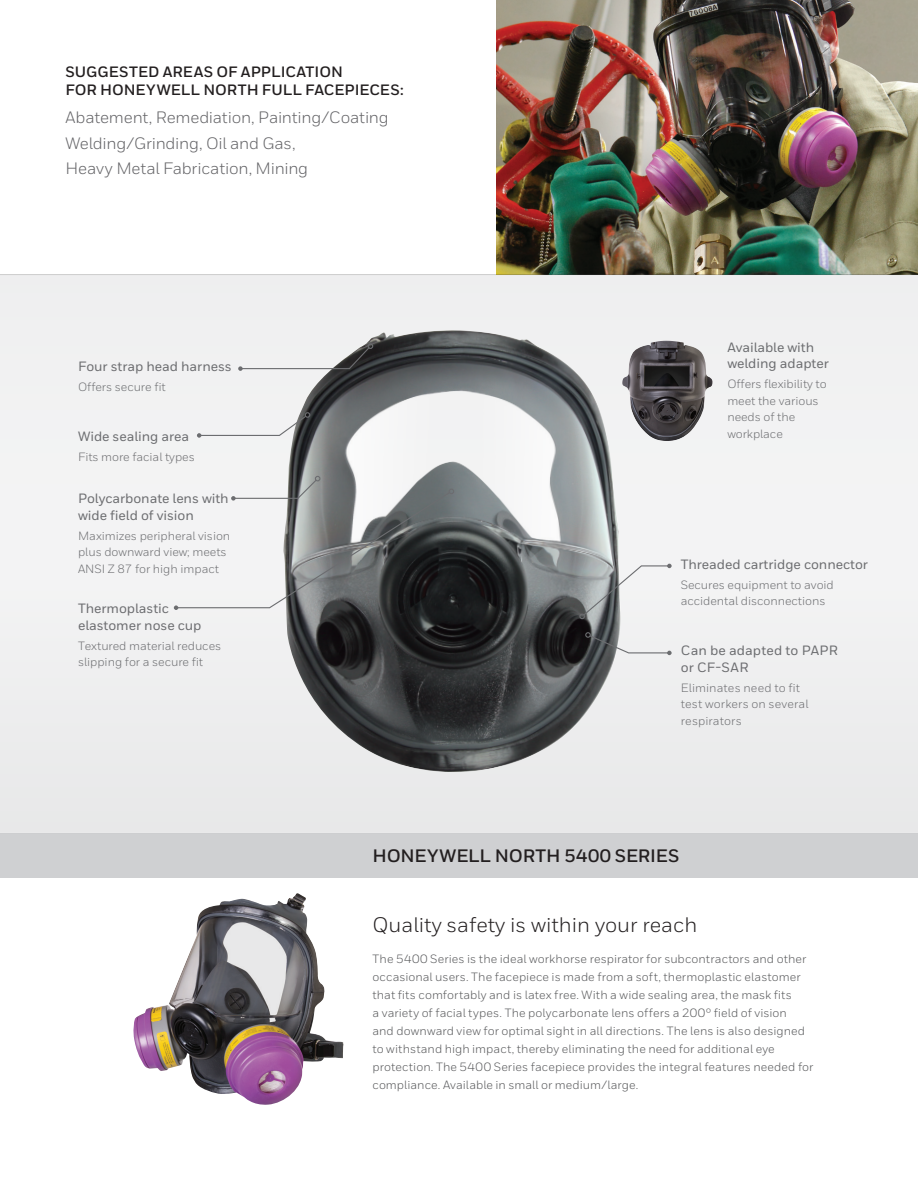
<style>
.page{position:relative;width:918px;height:1188px;background:#fff}
.page>*{position:absolute;margin:0;border:0;box-sizing:border-box;transform-origin:0 0}
.t1{font:21px "Honeywell Sans";color:#231f20}
.t2{font:700 18px "Honeywell Sans";letter-spacing:-.005em;color:#231f20}
.t3{font:16.5px/25.5px "Honeywell Sans";letter-spacing:-.01em;color:#636366}
.t4{font:700 15px/18px "Honeywell Sans";color:#231f20}
.t5{font:500 13.5px/16.5px "Honeywell Sans";letter-spacing:-.005em;color:#6c6d70}
.t6{font:500 13.5px/16.5px "Honeywell Sans";letter-spacing:.015em;color:#6c6d70}
.t7{font:12px/18px "Honeywell Sans";letter-spacing:.005em;color:#57585a}
.t8{font:12px/16.5px "Honeywell Sans";letter-spacing:-.005em;color:#6c6d70}
</style>
<div class="page">
<img style="left:133px;top:893px;width:211px;height:212px">
<img style="left:496px;top:0;width:422px;height:274px">
<div style="left:0;top:833px;width:918px;height:44px;background:#cfd0d2"></div>
<div style="left:0;top:275px;width:918px;height:558px;background:#f0f0f1"></div>
<img style="left:283px;top:330px;width:340px;height:460px">
<svg style="left:174px;top:476px;width:280px;height:134px"></svg>
<svg style="left:197px;top:412px;width:113px;height:26px"></svg>
<svg style="left:579px;top:564px;width:93px;height:55px"></svg>
<svg style="left:238px;top:343px;width:135px;height:28px"></svg>
<svg style="left:585px;top:632px;width:87px;height:23px"></svg>
<img style="left:622px;top:341px;width:91px;height:100px">
<hr style="left:0;top:274px;width:918px;height:1px;background:#231f20">
<p class="t4" style="left:65px;top:63px;width:340px">SUGGESTED AREAS OF APPLICATION<br>FOR HONEYWELL NORTH FULL FACEPIECES:</p>
<h3 class="t3" style="left:65px;top:105px;width:325px">Abatement, Remediation, Painting/Coating<br>Welding/Grinding, Oil and Gas,<br>Heavy Metal Fabrication, Mining</h3>
<p class="t5" style="left:78px;top:358px;width:155px">Four strap head harness</p>
<p class="t8" style="left:78px;top:379px;width:89px">Offers secure fit</p>
<p class="t5" style="left:78px;top:428px;width:113px">Wide sealing area</p>
<p class="t8" style="left:78px;top:449px;width:118px">Fits more facial types</p>
<p class="t5" style="left:78px;top:490px;width:152px">Polycarbonate lens with wide field of vision</p>
<p class="t8" style="left:78px;top:527px;width:154px">Maximizes peripheral vision plus downward view; meets<br>ANSI Z 87 for high impact</p>
<p class="t5" style="left:78px;top:600px;width:125px">Thermoplastic elastomer nose cup</p>
<p class="t8" style="left:78px;top:637px;width:145px">Textured material reduces slipping for a secure fit</p>
<p class="t5" style="left:727px;top:339px;width:103px">Available with welding adapter</p>
<p class="t8" style="left:727px;top:376px;width:101px">Offers flexibility to meet the various needs of the workplace</p>
<p class="t5" style="left:681px;top:556px;width:189px">Threaded cartridge connector</p>
<p class="t8" style="left:681px;top:576px;width:155px">Secures equipment to avoid accidental disconnections</p>
<p class="t6" style="left:681px;top:642px;width:159px">Can be adapted to PAPR or CF-SAR</p>
<p class="t8" style="left:681px;top:679px;width:129px">Eliminates need to fit test workers on several respirators</p>
<h2 class="t2" style="left:372px;top:845px;width:309px">HONEYWELL NORTH 5400 SERIES</h2>
<h1 class="t1" style="left:372px;top:912px;width:326px">Quality safety is within your reach</h1>
<p class="t7" style="left:372px;top:950px;width:443px">The 5400 Series is the ideal workhorse respirator for subcontractors and other occasional users. The facepiece is made from a soft, thermoplastic elastomer that fits comfortably and is latex free. With a wide sealing area, the mask fits<br>a variety of facial types. The polycarbonate lens offers a 200° field of vision<br>and downward view for optimal sight in all directions. The lens is also designed to withstand high impact, thereby eliminating the need for additional eye protection. The 5400 Series facepiece provides the integral features needed for compliance. Available in small or medium/large.</p>
</div>
